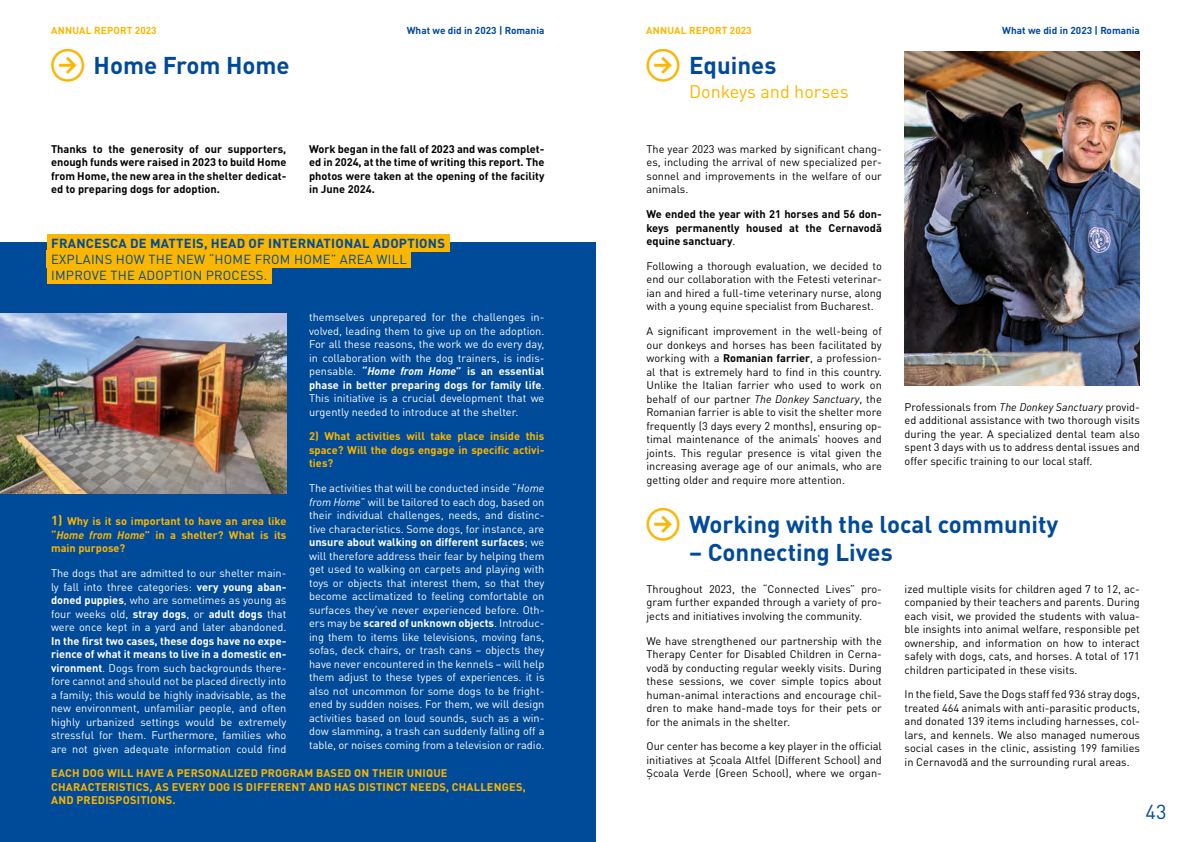
<style>
.page{position:relative;width:1191px;height:842px;background:#fff}
.page>*{position:absolute;margin:0;border:0;box-sizing:border-box;transform-origin:0 0}
.t1{font:700 24px "DIN Pro";color:#004a9a}
.t2{font:20px "DIN Pro";color:#004a9a}
.t3{font:18px "DIN Pro";color:#fab600}
.t4{font:13px/16px "DIN Pro";letter-spacing:.02em;color:#004a9a}
.t5{font:700 13px "DIN Pro";letter-spacing:.02em;color:#004a9a}
.t6{font:11px/13.5px "DIN Pro";color:#000;text-align:justify}
.t7{font:11px/13.5px "DIN Pro";color:#fff;text-align:justify}
.t8{font:700 11px/13.5px "DIN Pro";color:#000;text-align:justify}
.t9{font:700 11px/13.5px "DIN Pro";letter-spacing:.02em;color:#fab600;text-align:justify}
.t10{font:700 10px "DIN Pro";color:#004a9a}
.t11{font:700 10px "DIN Pro";letter-spacing:.02em;color:#fab600}
.s1{font-weight:700}
.s2{font-weight:700;font-style:italic}
.s3{font-style:italic}
.s4{font-size:13px}
.s5{font-weight:400}
</style>
<div class="page">
<div style="left:0;top:243px;width:595px;height:599px;background:#004a9a"></div>
<img style="left:0;top:313px;width:286px;height:180px">
<div style="left:47px;top:235px;width:402px;height:17px;background:#fab600"></div>
<div style="left:47px;top:251px;width:364px;height:17px;background:#fab600"></div>
<div style="left:47px;top:267px;width:224px;height:17px;background:#fab600"></div>
<img style="left:904px;top:51px;width:235px;height:334px">
<p class="t11" style="left:51px;top:22px;width:107px">ANNUAL REPORT 2023</p>
<p class="t10" style="left:407px;top:22px;width:139px">What we did in 2023 | Romania</p>
<p class="t11" style="left:646px;top:22px;width:107px">ANNUAL REPORT 2023</p>
<p class="t10" style="left:1002px;top:22px;width:139px">What we did in 2023 | Romania</p>
<h1 class="t1" style="left:94px;top:46px;width:198px">Home From Home</h1>
<h1 class="t1" style="left:689px;top:46px;width:89px">Equines</h1>
<h3 class="t3" style="left:689px;top:78px;width:161px">Donkeys and horses</h3>
<p class="t8" style="left:51px;top:141px;width:237px">Thanks to the generosity of our supporters, enough funds were raised in 2023 to build Home from Home, the new area in the shelter dedicat&shy;ed to preparing dogs for adoption.</p>
<p class="t8" style="left:309px;top:141px;width:237px">Work began in the fall of 2023 and was complet&shy;ed in 2024, at the time of writing this report. The photos were taken at the opening of the facility in June 2024.</p>
<p class="t5" style="left:51px;top:233px;width:395px">FRANCESCA DE MATTEIS, HEAD OF INTERNATIONAL ADOPTIONS</p>
<p class="t4" style="left:51px;top:250px;width:357px">EXPLAINS HOW THE NEW “HOME FROM HOME” AREA WILL<br>IMPROVE THE ADOPTION PROCESS.</p>
<p class="t7" style="left:309px;top:309px;width:237px">themselves unprepared for the challenges in&shy;volved, leading them to give up on the adoption.<br>For all these reasons, the work we do every day, in collaboration with the dog trainers, is indis&shy;pensable. <span class="s1">“</span><span class="s2">Home from Home</span><span class="s1">” is an essential phase in better preparing dogs for family life</span>.<br>This initiative is a crucial development that we urgently needed to introduce at the shelter.</p>
<p class="t9" style="left:309px;top:428px;width:237px">2) What activities will take place inside this space? Will the dogs engage in specific activi&shy;ties?</p>
<p class="t7" style="left:309px;top:480px;width:237px">The activities that will be conducted inside “<span class="s3">Home from Home</span>” will be tailored to each dog, based on their individual challenges, needs, and distinc&shy;tive characteristics. Some dogs, for instance, are <span class="s1">unsure about walking on different surfaces</span>; we will therefore address their fear by helping them get used to walking on carpets and playing with toys or objects that interest them, so that they become acclimatized to feeling comfortable on surfaces they’ve never experienced before. Oth&shy;ers may be <span class="s1">scared of unknown objects</span>. Introduc&shy;ing them to items like televisions, moving fans, sofas, deck chairs, or trash cans – objects they have never encountered in the kennels – will help them adjust to these types of experiences. it is also not uncommon for some dogs to be fright&shy;ened by sudden noises. For them, we will design activities based on loud sounds, such as a win&shy;dow slamming, a trash can suddenly falling off a table, or noises coming from a television or radio.</p>
<p class="t9" style="left:51px;top:765px;width:476px;text-align:left">EACH DOG WILL HAVE A PERSONALIZED PROGRAM BASED ON THEIR UNIQUE<br>CHARACTERISTICS, AS EVERY DOG IS DIFFERENT AND HAS DISTINCT NEEDS, CHALLENGES,<br>AND PREDISPOSITIONS.</p>
<p class="t9" style="left:51px;top:513px;width:237px"><span class="s4">1)</span> Why is it so important to have an area like “<span class="s3">Home from Home</span>” in a shelter? What is its main purpose?</p>
<p class="t7" style="left:51px;top:565px;width:237px">The dogs that are admitted to our shelter main&shy;ly fall into three categories: <span class="s1">very young aban&shy;doned puppies</span>, who are sometimes as young as four weeks old, <span class="s1">stray dogs</span>, or <span class="s1">adult dogs</span> that were once kept in a yard and later abandoned.</p>
<p class="t7" style="left:51px;top:633px;width:237px"><span class="s1">In the first two cases, these dogs have no expe&shy;rience of what it means to live in a domestic en&shy;vironment</span>. Dogs from such backgrounds there&shy;fore cannot and should not be placed directly into a family; this would be highly inadvisable, as the new environment, unfamiliar people, and often highly urbanized settings would be extremely stressful for them. Furthermore, families who are not given adequate information could find</p>
<p class="t6" style="left:646px;top:141px;width:237px">The year 2023 was marked by significant chang&shy;es, including the arrival of new specialized per&shy;sonnel and improvements in the welfare of our animals.</p>
<p class="t8" style="left:646px;top:206px;width:237px">We ended the year with 21 horses and 56 don&shy;keys permanently housed at the Cernavodă equine sanctuary<span class="s5">.</span></p>
<p class="t6" style="left:646px;top:258px;width:237px">Following a thorough evaluation, we decided to end our collaboration with the Fetesti veterinar&shy;ian and hired a full-time veterinary nurse, along with a young equine specialist from Bucharest.</p>
<p class="t6" style="left:646px;top:323px;width:237px">A significant improvement in the well-being of our donkeys and horses has been facilitated by working with a <span class="s1">Romanian farrier</span>, a profession&shy;al that is extremely hard to find in this country.<br>Unlike the Italian farrier who used to work on behalf of our partner <span class="s3">The Donkey Sanctuary</span>, the Romanian farrier is able to visit the shelter more frequently (3 days every 2 months), ensuring op&shy;timal maintenance of the animals’ hooves and joints. This regular presence is vital given the increasing average age of our animals, who are getting older and require more attention.</p>
<p class="t6" style="left:904px;top:399px;width:237px">Professionals from <span class="s3">The Donkey Sanctuary</span> provid&shy;ed additional assistance with two thorough visits during the year. A specialized dental team also spent 3 days with us to address dental issues and offer specific training to our local staff.</p>
<h1 class="t1" style="left:689px;top:504px;width:371px">Working with the local community</h1>
<h1 class="t1" style="left:689px;top:532px;width:205px">– Connecting Lives</h1>
<p class="t6" style="left:646px;top:581px;width:237px">Throughout 2023, the “Connected Lives” pro&shy;gram further expanded through a variety of pro&shy;jects and initiatives involving the community.</p>
<p class="t6" style="left:646px;top:633px;width:237px">We have strengthened our partnership with the Therapy Center for Disabled Children in Cerna&shy;vodă by conducting regular weekly visits. During these sessions, we cover simple topics about human-animal interactions and encourage chil&shy;dren to make hand-made toys for their pets or for the animals in the shelter.</p>
<p class="t6" style="left:646px;top:738px;width:237px">Our center has become a key player in the official initiatives at Școala Altfel (Different School) and Școala Verde (Green School), where we organ-</p>
<p class="t6" style="left:904px;top:581px;width:237px">ized multiple visits for children aged 7 to 12, ac&shy;companied by their teachers and parents. During each visit, we provided the students with valua&shy;ble insights into animal welfare, responsible pet ownership, and information on how to interact safely with dogs, cats, and horses. A total of 171 children participated in these visits.</p>
<p class="t6" style="left:904px;top:687px;width:237px">In the field, Save the Dogs staff fed 936 stray dogs, treated 464 animals with anti-parasitic products, and donated 139 items including harnesses, col&shy;lars, and kennels. We also managed numerous social cases in the clinic, assisting 199 families in Cernavodă and the surrounding rural areas.</p>
<h2 class="t2" style="left:1145px;top:796px;width:22px">43</h2>
</div>
